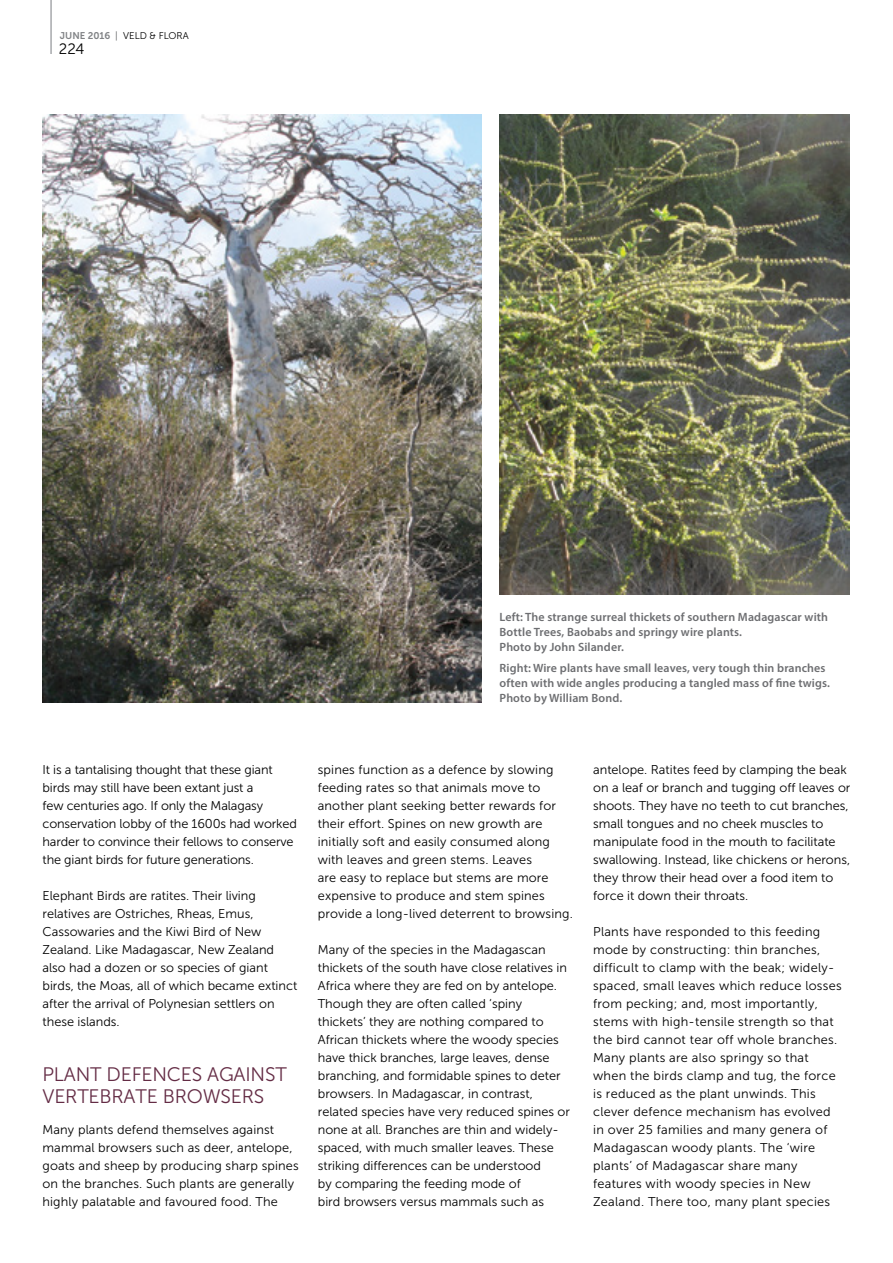
<style>
.page{position:relative;width:893px;height:1263px;background:#fff}
.page>*{position:absolute;margin:0;border:0;box-sizing:border-box;transform-origin:0 0}
.t1{font:19.5px/22.5px "Museo Sans 300";letter-spacing:-.01em;color:#642c45}
.t2{font:15px "Museo Sans 300";color:#000}
.t3{font:12.75px/18px "Museo Sans 300";color:#000}
.t4{font:12.75px/18px "Museo Sans 300";letter-spacing:.02em;color:#000}
.t5{font:600 12px/15px "Myriad Pro";letter-spacing:.01em;color:#6d6e71}
.t6{font:9.75px "Museo Sans 300";color:#000}
.s1{font-family:"Museo Sans 700";color:#808285}
.s2{color:#58595b}
</style>
<div class="page">
<hr style="left:50px;top:0;width:2px;height:54px;background:#a7a9ac">
<img style="left:500px;top:115px;width:349px;height:479px">
<img style="left:43px;top:115px;width:438px;height:587px">
<p class="t6" style="left:60px;top:30px;width:130px"><span class="s1">JUNE 2016</span> <span class="s2">|</span> VELD &amp; FLORA</p>
<p class="t2" style="left:59px;top:41px;width:27px">224</p>
<p class="t5" style="left:500px;top:609px;width:330px">Left: The strange surreal thickets of southern Madagascar with<br>Bottle Trees, Baobabs and springy wire plants.<br>Photo by John Silander.</p>
<p class="t5" style="left:500px;top:660px;width:332px">Right: Wire plants have small leaves, very tough thin branches often with wide angles producing a tangled mass of fine twigs.<br>Photo by William Bond.</p>
<p class="t3" style="left:43px;top:761px;width:256px">It is a tantalising thought that these giant birds may still have been extant just a<br>few centuries ago. If only the Malagasy conservation lobby of the 1600s had worked harder to convince their fellows to conserve the giant birds for future generations.</p>
<p class="t3" style="left:43px;top:887px;width:256px">Elephant Birds are ratites. Their living relatives are Ostriches, Rheas, Emus, Cassowaries and the Kiwi Bird of New Zealand. Like Madagascar, New Zealand also had a dozen or so species of giant birds, the Moas, all of which became extinct after the arrival of Polynesian settlers on these islands.</p>
<h1 class="t1" style="left:43px;top:1063px;width:246px">PLANT DEFENCES AGAINST<br>VERTEBRATE BROWSERS</h1>
<p class="t3" style="left:43px;top:1121px;width:258px">Many plants defend themselves against mammal browsers such as deer, antelope, goats and sheep by producing sharp spines on the branches. Such plants are generally highly palatable and favoured food. The</p>
<p class="t3" style="left:318px;top:761px;width:256px">spines function as a defence by slowing feeding rates so that animals move to another plant seeking better rewards for their effort. Spines on new growth are initially soft and easily consumed along with leaves and green stems. Leaves<br>are easy to replace but stems are more expensive to produce and stem spines provide a long-lived deterrent to browsing.</p>
<p class="t3" style="left:318px;top:941px;width:254px">Many of the species in the Madagascan thickets of the south have close relatives in Africa where they are fed on by antelope.<br>Though they are often called ‘spiny thickets’ they are nothing compared to African thickets where the woody species have thick branches, large leaves, dense branching, and formidable spines to deter browsers. In Madagascar, in contrast, related species have very reduced spines or none at all. Branches are thin and widely&shy;spaced, with much smaller leaves. These striking differences can be understood<br>by comparing the feeding mode of<br>bird browsers versus mammals such as</p>
<p class="t3" style="left:593px;top:761px;width:259px">antelope. Ratites feed by clamping the beak on a leaf or branch and tugging off leaves or shoots. They have no teeth to cut branches, small tongues and no cheek muscles to manipulate food in the mouth to facilitate swallowing. Instead, like chickens or herons, they throw their head over a food item to force it down their throats.</p>
<p class="t4" style="left:593px;top:923px;width:250px">Plants have responded to this feeding mode by constructing: thin branches, difficult to clamp with the beak; widely&shy;spaced, small leaves which reduce losses from pecking; and, most importantly, stems with high-tensile strength so that the bird cannot tear off whole branches.<br>Many plants are also springy so that when the birds clamp and tug, the force is reduced as the plant unwinds. This clever defence mechanism has evolved in over 25 families and many genera of Madagascan woody plants. The ‘wire plants’ of Madagascar share many features with woody species in New Zealand. There too, many plant species</p>
</div>
